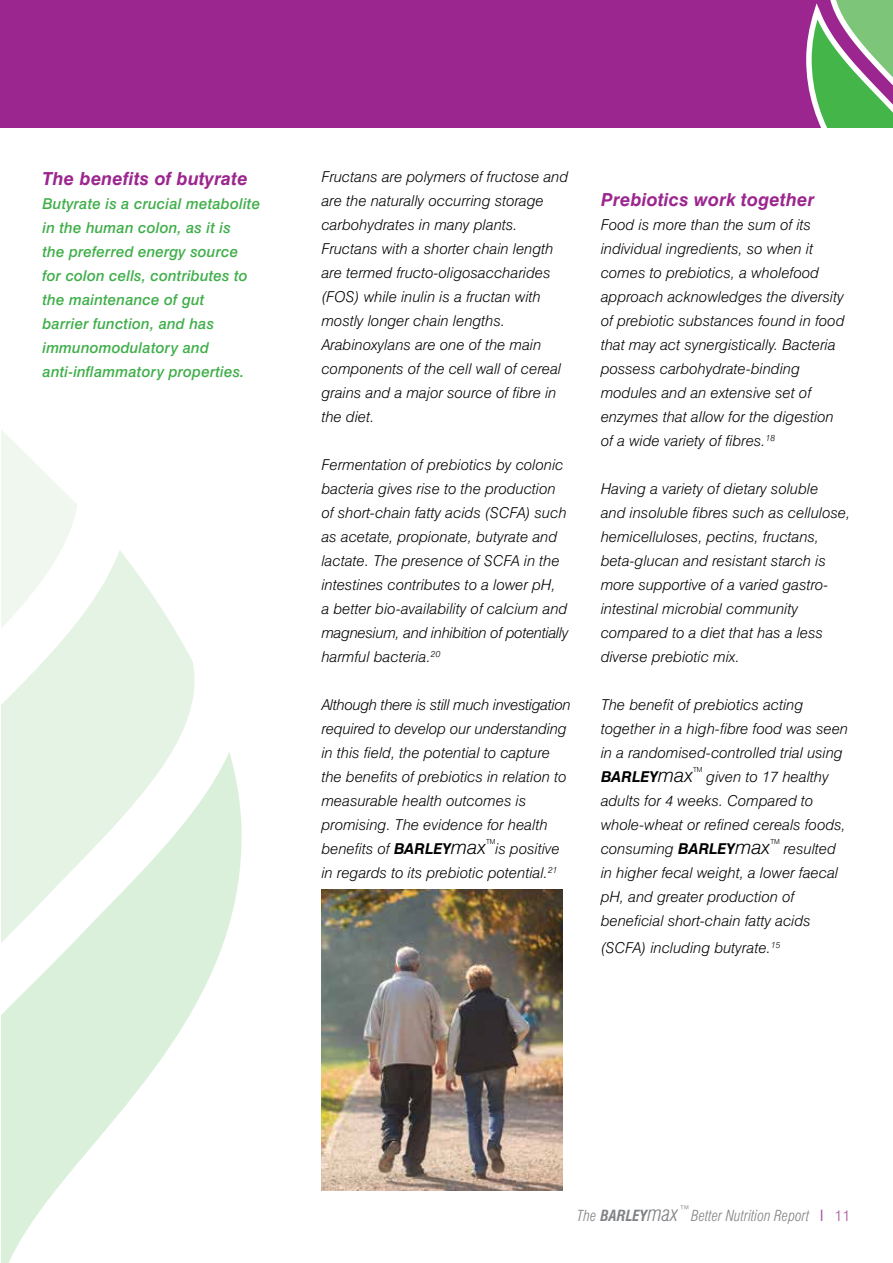
<style>
.page{position:relative;width:893px;height:1263px;background:#fff}
.page>*{position:absolute;margin:0;border:0;box-sizing:border-box;transform-origin:0 0}
.t1{font:italic 700 18px "Swiss 721 BT";letter-spacing:.01em;color:#9c268f}
.t2{font:italic 300 15px/24px "Swiss 721 BT";letter-spacing:.01em;color:#000}
.t3{font:italic 500 15px/24px "Swiss 721 BT";letter-spacing:.01em;color:#3fae49}
.t4{font:italic 300 condensed 15px "Swiss 721 BT";color:#808285}
.t5{font:300 7.05px "Swiss 721 BT";color:#000}
.s1{font-weight:700}
.s2{font-size:19.5px}
.s3{font-size:21px}
.s4{font-weight:400;font-style:normal;color:#aa55a1}
.s5{font-style:normal;font-stretch:normal;color:#aa55a1}
</style>
<div class="page">
<div style="left:0;top:0;width:893px;height:128px;background:#9c268f"></div>
<svg style="left:806px;top:0;width:87px;height:128px"></svg>
<svg style="left:1px;top:430px;width:38px;height:37px"></svg>
<svg style="left:1px;top:467px;width:191px;height:194px"></svg>
<svg style="left:1px;top:661px;width:241px;height:602px"></svg>
<img style="left:322px;top:889px;width:241px;height:302px">
<p class="t1" style="left:43px;top:167px;width:207px">The benefits of butyrate</p>
<p class="t3" style="left:43px;top:191px;width:219px">Butyrate is a crucial metabolite in the human colon, as it is<br>the preferred energy source for colon cells, contributes to the maintenance of gut<br>barrier function, and has immunomodulatory and anti-inflammatory properties.</p>
<p class="t2" style="left:322px;top:164px;width:248px">Fructans are polymers of fructose and are the naturally occurring storage carbohydrates in many plants.<br>Fructans with a shorter chain length are termed fructo-oligosaccharides (FOS) while inulin is a fructan with mostly longer chain lengths.<br>Arabinoxylans are one of the main components of the cell wall of cereal grains and a major source of fibre in the diet.</p>
<p class="t2" style="left:322px;top:452px;width:248px">Fermentation of prebiotics by colonic bacteria gives rise to the production of short-chain fatty acids (SCFA) such as acetate, propionate, butyrate and lactate. The presence of SCFA in the intestines contributes to a lower pH,<br>a better bio-availability of calcium and magnesium, and inhibition of potentially harmful bacteria.<sup>20</sup></p>
<p class="t2" style="left:322px;top:692px;width:251px">Although there is still much investigation required to develop our understanding in this field, the potential to capture the benefits of prebiotics in relation to measurable health outcomes is promising. The evidence for health benefits of <span class="s1">BARLEY</span><span class="s2">max</span></p>
<p class="t5" style="left:486px;top:837px;width:11px">TM</p>
<p class="t2" style="left:322px;top:836px;width:240px;text-align:right">is positive<br>in regards to its prebiotic potential.<sup>21</sup></p>
<p class="t1" style="left:601px;top:188px;width:215px">Prebiotics work together</p>
<p class="t2" style="left:601px;top:212px;width:245px">Food is more than the sum of its individual ingredients, so when it comes to prebiotics, a wholefood approach acknowledges the diversity of prebiotic substances found in food that may act synergistically. Bacteria possess carbohydrate-binding modules and an extensive set of enzymes that allow for the digestion of a wide variety of fibres.<sup>18</sup></p>
<p class="t2" style="left:601px;top:476px;width:251px">Having a variety of dietary soluble<br>and insoluble fibres such as cellulose, hemicelluloses, pectins, fructans, beta-glucan and resistant starch is more supportive of a varied gastro&shy;intestinal microbial community compared to a diet that has a less diverse prebiotic mix.</p>
<p class="t2" style="left:601px;top:692px;width:249px">The benefit of prebiotics acting together in a high-fibre food was seen in a randomised-controlled trial using<br><span class="s1">BARLEY</span><span class="s2">max</span></p>
<p class="t5" style="left:693px;top:765px;width:11px">TM</p>
<p class="t2" style="left:601px;top:764px;width:246px;text-indent:106px">given to 17 healthy adults for 4 weeks. Compared to whole-wheat or refined cereals foods, consuming <span class="s1">BARLEY</span><span class="s2">max</span></p>
<p class="t5" style="left:770px;top:837px;width:11px">TM</p>
<p class="t2" style="left:601px;top:836px;width:239px;text-indent:183px">resulted in higher fecal weight, a lower faecal pH, and greater production of beneficial short-chain fatty acids</p>
<p class="t2" style="left:601px;top:935px;width:181px">(SCFA) including butyrate.<sup>15</sup></p>
<p class="t4" style="left:577px;top:1206px;width:275px">The <span class="s1">BARLEY</span><span class="s3">max</span><sup>™</sup>Better Nutrition Report <span class="s4">I</span> <span class="s5">11</span></p>
</div>
